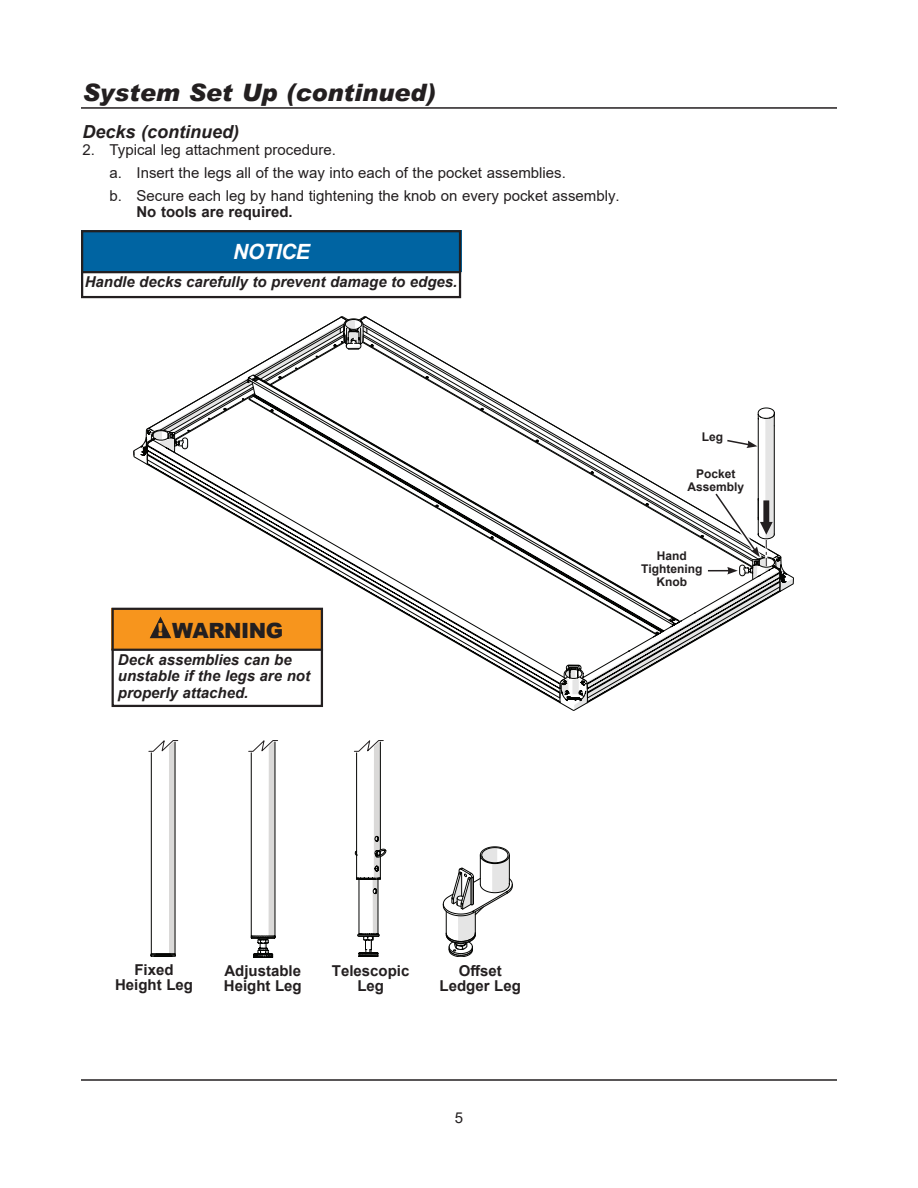
<style>
.page{position:relative;width:918px;height:1188px;background:#fff}
.page>*{position:absolute;margin:0;border:0;box-sizing:border-box;transform-origin:0 0}
.Heading_1{font:italic 900 24px "Arial";color:#231f20}
.Warning_Title{font:900 21px "Arial";letter-spacing:-.025em;color:#231f20}
.Warning_Title-2{font:italic 700 21px "Arial";letter-spacing:-.025em;color:#fff}
.Heading_2{font:italic 700 18px "Arial";color:#231f20}
.Warning_Title-3{font:900 18px "Arial";color:#f7951d}
.Numbered_second_level{font:15px/16.5px "Arial";color:#231f20}
.Warning_text{font:italic 700 15px/16.5px "Arial";color:#231f20}
.Callouts_Title{font:700 15px/15px "Arial";color:#231f20;text-align:center}
.Numbered_Paragraph{font:15px "Arial";color:#231f20}
.Page{font:15px "Arial";color:#231f20}
.Callouts{font:700 12px/12.8px "Arial";color:#231f20;text-align:center}
.s1{font-weight:700}
</style>
<div class="page">
<hr style="left:81px;top:1079px;width:756px;height:2px;background:#231f20">
<hr style="left:81px;top:107px;width:756px;height:2px;background:#231f20">
<div style="left:112px;top:608px;width:211px;height:41px;background:#f7951d"></div>
<hr style="left:112px;top:649px;width:211px;height:2px;background:#231f20">
<div style="left:112px;top:608px;width:211px;height:99px;border:2px solid #231f20"></div>
<svg style="left:147px;top:499px;width:410px;height:205px"></svg>
<svg style="left:248px;top:499px;width:309px;height:137px"></svg>
<svg style="left:339px;top:321px;width:218px;height:251px"></svg>
<svg style="left:133px;top:107px;width:241px;height:392px"></svg>
<svg style="left:557px;top:107px;width:237px;height:604px"></svg>
<svg style="left:148px;top:740px;width:31px;height:217px"></svg>
<svg style="left:248px;top:740px;width:30px;height:218px"></svg>
<svg style="left:354px;top:740px;width:32px;height:217px"></svg>
<div style="left:81px;top:230px;width:380px;height:42px;background:#0064a2"></div>
<hr style="left:81px;top:271px;width:380px;height:2px;background:#231f20">
<div style="left:81px;top:230px;width:380px;height:68px;border:2px solid #231f20"></div>
<svg style="left:443px;top:847px;width:70px;height:110px"></svg>
<p class="Heading_1" style="left:82px;top:78px;width:355px">System Set Up (continued)</p>
<p class="Heading_2" style="left:82px;top:120px;width:158px">Decks (continued)</p>
<p class="Numbered_Paragraph" style="left:82px;top:139px;width:252px">2. Typical leg attachment procedure.</p>
<p class="Numbered_second_level" style="left:110px;top:164px;width:455px">a. Insert the legs all of the way into each of the pocket assemblies.</p>
<p class="Numbered_second_level" style="left:136px;top:187px;width:482px;text-indent:-27px">b. Secure each leg by hand tightening the knob on every pocket assembly.<br><span class="s1">No tools are required.</span></p>
<p class="Warning_Title-2" style="left:233px;top:238px;width:78px">NOTICE</p>
<p class="Warning_text" style="left:85px;top:274px;width:374px">Handle decks carefully to prevent damage to edges.</p>
<p class="Warning_Title-3" style="left:158px;top:617px;width:7px">!</p>
<p class="Warning_Title" style="left:172px;top:615px;width:113px">WARNING</p>
<p class="Warning_text" style="left:118px;top:652px;width:194px">Deck assemblies can be unstable if the legs are not properly attached.</p>
<p class="Callouts" style="left:702px;top:431px;width:23px">Leg</p>
<p class="Callouts" style="left:688px;top:467px;width:58px">Pocket<br>Assembly</p>
<p class="Callouts" style="left:641px;top:550px;width:63px">Hand<br>Tightening<br>Knob</p>
<p class="Callouts_Title" style="left:115px;top:963px;width:79px">Fixed<br>Height Leg</p>
<p class="Callouts_Title" style="left:224px;top:964px;width:79px;text-align:left">Adjustable<br>Height Leg</p>
<p class="Callouts_Title" style="left:332px;top:963px;width:79px">Telescopic<br>Leg</p>
<p class="Callouts_Title" style="left:440px;top:963px;width:83px">Offset<br>Ledger Leg</p>
<p class="Page" style="left:455px;top:1108px;width:10px">5</p>
</div>
